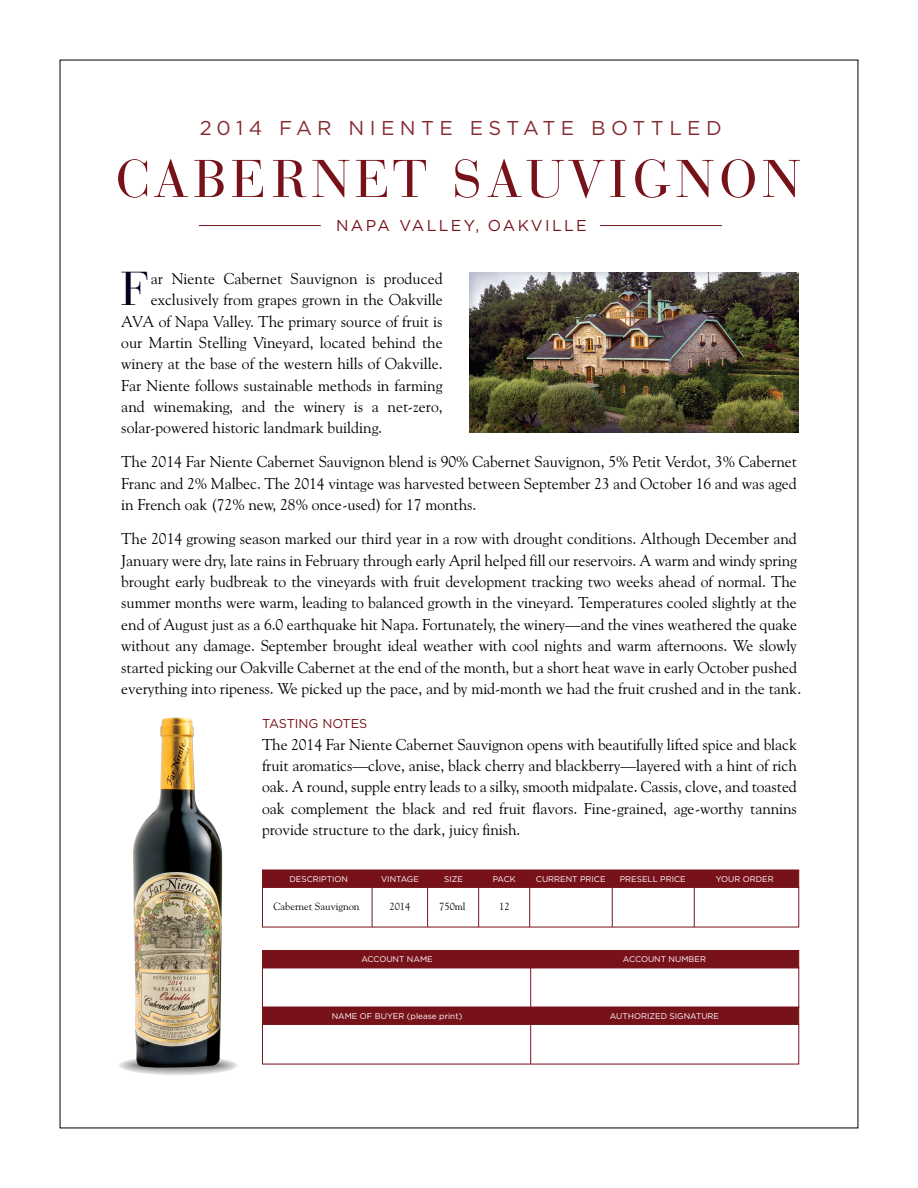
<style>
.page{position:relative;width:918px;height:1188px;background:#fff}
.page>*{position:absolute;margin:0;border:0;box-sizing:border-box;transform-origin:0 0}
.t1{font:52.65px "Bauer Bodoni";letter-spacing:.1em;color:#78121a}
.t2{font:47.25px "Bauer Bodoni";color:#000020}
.t3{font:20.1px "Gotham";letter-spacing:.27em;color:#78121a}
.t4{font:15.75px/21.3px "Goudy Old Style BT";letter-spacing:-.005em;color:#000;text-align:justify}
.t5{font:15.75px "Gotham";letter-spacing:.15em;color:#78121a}
.t6{font:12.75px "Gotham";letter-spacing:-.005em;color:#78121a}
.t7{font:10.5px "Goudy Old Style BT";color:#000}
.t8{font:8.25px "Gotham";color:#fff}
</style>
<div class="page">
<img style="left:470px;top:272px;width:329px;height:160px">
<hr style="left:600px;top:225px;width:122px;height:1px;background:#78121a">
<hr style="left:199px;top:225px;width:122px;height:1px;background:#78121a">
<div style="left:118px;top:1055px;width:120px;height:21px;background:#f0f0f0;border-radius:50%"></div>
<div style="left:121px;top:1056px;width:115px;height:19px;background:#e2e2e2;border-radius:50%"></div>
<div style="left:121px;top:1057px;width:114px;height:17px;background:#dcdcdc;border-radius:50%"></div>
<div style="left:122px;top:1057px;width:113px;height:17px;background:#dbdbdb;border-radius:50%"></div>
<div style="left:123px;top:1057px;width:110px;height:17px;background:#d4d4d4;border-radius:50%"></div>
<div style="left:123px;top:1057px;width:110px;height:16px;background:#d6d6d6;border-radius:50%"></div>
<div style="left:124px;top:1057px;width:109px;height:16px;background:#d3d3d3;border-radius:50%"></div>
<div style="left:124px;top:1058px;width:109px;height:15px;background:#cecece;border-radius:50%"></div>
<div style="left:126px;top:1058px;width:105px;height:15px;background:#c6c6c6;border-radius:50%"></div>
<div style="left:126px;top:1058px;width:105px;height:14px;background:#cbcbcb;border-radius:50%"></div>
<div style="left:126px;top:1058px;width:104px;height:14px;background:#c5c5c5;border-radius:50%"></div>
<div style="left:126px;top:1059px;width:104px;height:13px;background:#c2c2c2;border-radius:50%"></div>
<div style="left:127px;top:1059px;width:103px;height:13px;background:#c0c0c0;border-radius:50%"></div>
<div style="left:127px;top:1059px;width:102px;height:13px;background:#bebebe;border-radius:50%"></div>
<div style="left:128px;top:1059px;width:100px;height:13px;background:#b8b8b8;border-radius:50%"></div>
<div style="left:128px;top:1059px;width:100px;height:12px;background:#b8b8b8;border-radius:50%"></div>
<div style="left:129px;top:1059px;width:98px;height:12px;background:#b3b3b3;border-radius:50%"></div>
<div style="left:129px;top:1060px;width:98px;height:11px;background:#b3b3b3;border-radius:50%"></div>
<div style="left:130px;top:1060px;width:97px;height:11px;background:#b2b2b2;border-radius:50%"></div>
<div style="left:131px;top:1060px;width:95px;height:11px;background:#aaa;border-radius:50%"></div>
<div style="left:131px;top:1060px;width:95px;height:10px;background:#aaa;border-radius:50%"></div>
<div style="left:132px;top:1060px;width:92px;height:10px;background:#a6a6a6;border-radius:50%"></div>
<div style="left:133px;top:1061px;width:91px;height:9px;background:#a4a4a4;border-radius:50%"></div>
<div style="left:133px;top:1061px;width:90px;height:9px;background:#9d9d9d;border-radius:50%"></div>
<div style="left:134px;top:1061px;width:89px;height:8px;background:#9f9f9f;border-radius:50%"></div>
<div style="left:135px;top:1062px;width:87px;height:7px;background:#979797;border-radius:50%"></div>
<div style="left:136px;top:1062px;width:85px;height:7px;background:#929292;border-radius:50%"></div>
<img style="left:133px;top:718px;width:89px;height:350px">
<div style="left:262px;top:870px;width:537px;height:18px;background:#78121a"></div>
<div style="left:262px;top:887px;width:537px;height:40px;border:1px solid #78121a"></div>
<hr style="left:372px;top:887px;width:1px;height:40px;background:#78121a">
<hr style="left:427px;top:887px;width:1px;height:40px;background:#78121a">
<hr style="left:478px;top:887px;width:1px;height:40px;background:#78121a">
<hr style="left:529px;top:887px;width:1px;height:40px;background:#78121a">
<hr style="left:612px;top:887px;width:1px;height:40px;background:#78121a">
<hr style="left:694px;top:887px;width:1px;height:40px;background:#78121a">
<div style="left:262px;top:950px;width:537px;height:18px;background:#78121a"></div>
<div style="left:262px;top:967px;width:537px;height:41px;border:1px solid #78121a"></div>
<div style="left:262px;top:1007px;width:537px;height:18px;background:#78121a"></div>
<div style="left:262px;top:1024px;width:537px;height:40px;border:1px solid #78121a"></div>
<hr style="left:530px;top:968px;width:1px;height:40px;background:#78121a">
<hr style="left:530px;top:1024px;width:1px;height:40px;background:#78121a">
<p class="t3" style="left:199px;top:115px;width:524px">2014 FAR NIENTE ESTATE BOTTLED</p>
<h1 class="t1" style="left:116px;top:147px;width:686px">CABERNET SAUVIGNON</h1>
<p class="t5" style="left:336px;top:215px;width:252px">NAPA VALLEY, OAKVILLE</p>
<h2 class="t2" style="left:120px;top:260px;width:30px">F</h2>
<p class="t4" style="left:151px;top:267px;width:293px">ar Niente Cabernet Sauvignon is produced</p>
<p class="t4" style="left:151px;top:289px;width:293px">exclusively from grapes grown in the Oakville</p>
<p class="t4" style="left:121px;top:310px;width:323px">AVA of Napa Valley. The primary source of fruit is</p>
<p class="t4" style="left:121px;top:331px;width:323px">our Martin Stelling Vineyard, located behind the</p>
<p class="t4" style="left:121px;top:353px;width:323px">winery at the base of the western hills of Oakville.</p>
<p class="t4" style="left:121px;top:374px;width:323px">Far Niente follows sustainable methods in farming</p>
<p class="t4" style="left:121px;top:396px;width:323px">and winemaking, and the winery is a net-zero,</p>
<p class="t4" style="left:121px;top:417px;width:262px">solar-powered historic landmark building.</p>
<p class="t4" style="left:121px;top:451px;width:677px">The 2014 Far Niente Cabernet Sauvignon blend is 90% Cabernet Sauvignon, 5% Petit Verdot, 3% Cabernet Franc and 2% Malbec. The 2014 vintage was harvested between September 23 and October 16 and was aged in French oak (72% new, 28% once-used) for 17 months.</p>
<p class="t4" style="left:121px;top:528px;width:681px;text-align:left">The 2014 growing season marked our third year in a row with drought conditions. Although December and January were dry, late rains in February through early April helped fill our reservoirs. A warm and windy spring brought early budbreak to the vineyards with fruit development tracking two weeks ahead of normal. The summer months were warm, leading to balanced growth in the vineyard. Temperatures cooled slightly at the end of August just as a 6.0 earthquake hit Napa. Fortunately, the winery—and the vines weathered the quake without any damage. September brought ideal weather with cool nights and warm afternoons. We slowly started picking our Oakville Cabernet at the end of the month, but a short heat wave in early October pushed everything into ripeness. We picked up the pace, and by mid-month we had the fruit crushed and in the tank.</p>
<p class="t6" style="left:262px;top:715px;width:107px">TASTING NOTES</p>
<p class="t4" style="left:262px;top:733px;width:536px">The 2014 Far Niente Cabernet Sauvignon opens with beautifully lifted spice and black fruit aromatics—clove, anise, black cherry and blackberry—layered with a hint of rich oak. A round, supple entry leads to a silky, smooth midpalate. Cassis, clove, and toasted oak complement the black and red fruit flavors. Fine-grained, age-worthy tannins provide structure to the dark, juicy finish.</p>
<p class="t8" style="left:289px;top:874px;width:60px">DESCRIPTION</p>
<p class="t8" style="left:381px;top:874px;width:39px">VINTAGE</p>
<p class="t8" style="left:444px;top:874px;width:20px">SIZE</p>
<p class="t8" style="left:493px;top:874px;width:25px">PACK</p>
<p class="t8" style="left:536px;top:874px;width:71px">CURRENT PRICE</p>
<p class="t8" style="left:620px;top:874px;width:67px">PRESELL PRICE</p>
<p class="t8" style="left:716px;top:874px;width:60px">YOUR ORDER</p>
<p class="t7" style="left:273px;top:900px;width:88px">Cabernet Sauvignon</p>
<p class="t7" style="left:390px;top:900px;width:22px">2014</p>
<p class="t7" style="left:439px;top:900px;width:28px">750ml</p>
<p class="t7" style="left:499px;top:900px;width:12px">12</p>
<p class="t8" style="left:361px;top:954px;width:73px">ACCOUNT NAME</p>
<p class="t8" style="left:623px;top:954px;width:85px">ACCOUNT NUMBER</p>
<p class="t8" style="left:332px;top:1011px;width:132px">NAME OF BUYER (please print)</p>
<p class="t8" style="left:610px;top:1011px;width:111px">AUTHORIZED SIGNATURE</p>
</div>
